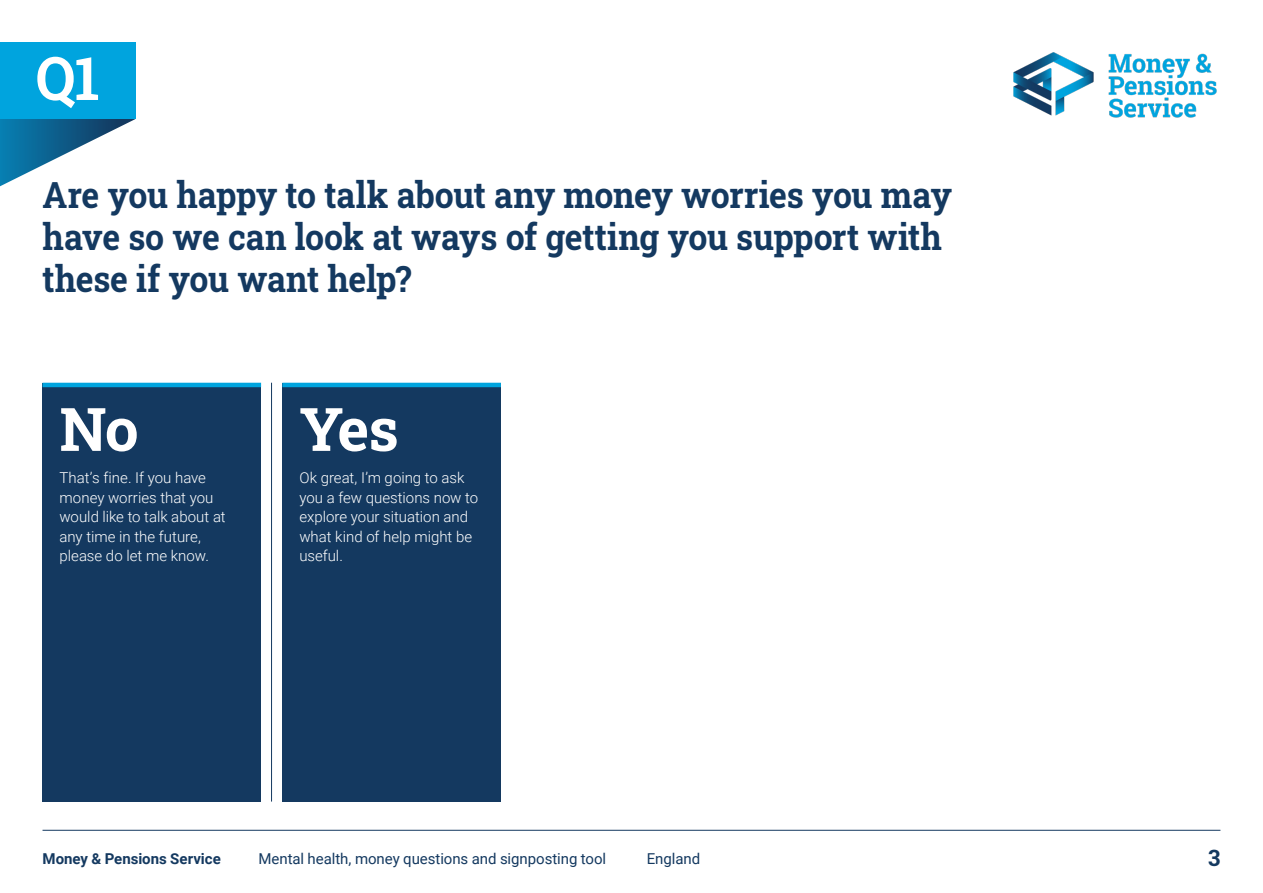
<style>
.page{position:relative;width:1263px;height:893px;background:#fff}
.page>*{position:absolute;margin:0;border:0;box-sizing:border-box;transform-origin:0 0}
.Yes_No_50_43pt{font:700 60px "Roboto Slab";letter-spacing:-.02em;color:#fff}
.Yes_No_50_43pt-2{font:700 60px "Roboto Slab";letter-spacing:-.02em;color:#fff;scale:.94 1}
.Question_30_35pt{font:700 36px/42px "Roboto Slab";letter-spacing:-.01em;color:#143960;scale:.94 1}
.t1{font:700 22.5px "Roboto Slab";color:#143960}
.Answer_copy_12_15pt{font:300 15px/19.5px "Roboto";color:#fff}
.t2{font:15px "Roboto";letter-spacing:-.005em;color:#143960}
.t3{font:700 15px "Roboto";letter-spacing:-.005em;color:#143960}
</style>
<div class="page">
<img style="left:1013px;top:52px;width:204px;height:66px">
<svg style="left:0;top:119px;width:135px;height:67px"></svg>
<div style="left:0;top:43px;width:135px;height:76px;background:#00a4de"></div>
<div style="left:43px;top:383px;width:218px;height:418px;background:#143960"></div>
<hr style="left:271px;top:383px;width:1px;height:418px;background:#143960">
<div style="left:282px;top:383px;width:219px;height:418px;background:#143960"></div>
<hr style="left:43px;top:383px;width:218px;height:4px;background:#00a4de">
<hr style="left:282px;top:383px;width:219px;height:4px;background:#00a4de">
<hr style="left:43px;top:830px;width:1177px;height:1px;background:#143960">
<p class="Yes_No_50_43pt-2" style="left:36px;top:37px;width:70px">Q1</p>
<p class="Question_30_35pt" style="left:43px;top:173px;width:969px">Are you happy to talk about any money worries you may have so we can look at ways of getting you support with these if you want help?</p>
<p class="Yes_No_50_43pt" style="left:60px;top:388px;width:81px">No</p>
<p class="Answer_copy_12_15pt" style="left:60px;top:467px;width:168px">That’s fine. If you have money worries that you would like to talk about at any time in the future, please do let me know.</p>
<p class="Yes_No_50_43pt" style="left:299px;top:388px;width:101px">Yes</p>
<p class="Answer_copy_12_15pt" style="left:299px;top:467px;width:180px">Ok great, I’m going to ask you a few questions now to explore your situation and what kind of help might be useful.</p>
<p class="t3" style="left:43px;top:848px;width:180px">Money &amp; Pensions Service</p>
<p class="t2" style="left:258px;top:848px;width:349px">Mental health, money questions and signposting tool</p>
<p class="t2" style="left:647px;top:848px;width:55px">England</p>
<h3 class="t1" style="left:1208px;top:843px;width:14px">3</h3>
</div>
